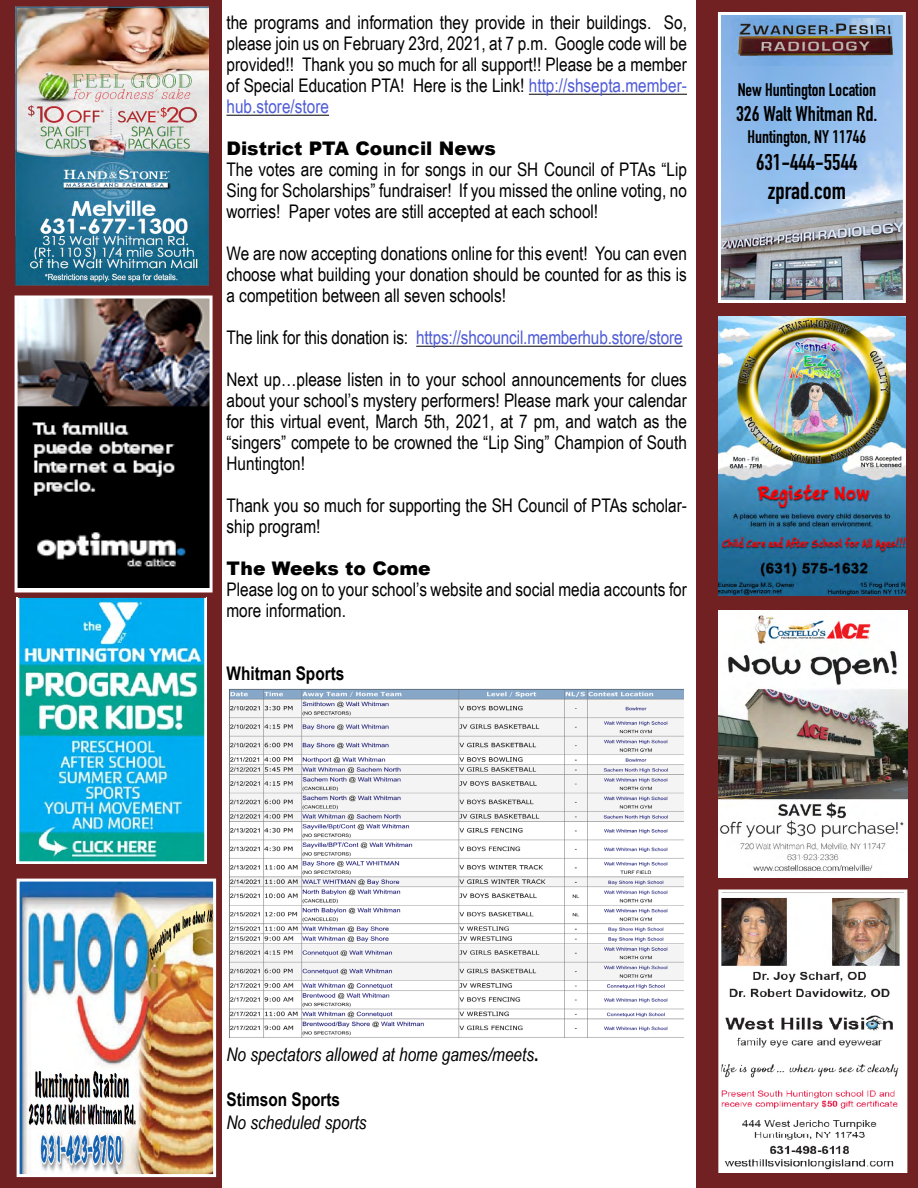
<style>
.page{position:relative;width:918px;height:1188px;background:#712121}
.page>*{position:absolute;margin:0;border:0;box-sizing:border-box;transform-origin:0 0}
.t1{font:700 24px "DIN Condensed";color:#000}
.t2{font:700 22.5px "DIN Condensed";color:#000}
.t3{font:700 21px "DIN Condensed";color:#000}
.t4{font:18.75px/21px "Arial Narrow";color:#000;text-align:justify}
.t5{font:18.75px "Arial Narrow";letter-spacing:-.01em;color:#4f5cd6}
.t6{font:italic 18.75px "Arial Narrow";color:#000}
.t7{font:900 18.75px "Arial";color:#000}
.t8{font:700 18.75px "Arial Narrow";color:#000}
.t9{font:700 18px "DIN Condensed";color:#000}
.s1{color:#4f5cd6}
.s2{color:#000}
.s3{font-weight:700;font-style:normal}
</style>
<div class="page">
<div style="left:222px;top:0;width:474px;height:1188px;background:#fff"></div>
<img style="left:718px;top:611px;width:189px;height:267px">
<img style="left:718px;top:316px;width:188px;height:280px">
<img style="left:722px;top:16px;width:180px;height:283px">
<div style="left:718px;top:12px;width:188px;height:291px;border:3px solid #fff"></div>
<img style="left:732px;top:18px;width:161px;height:48px">
<img style="left:722px;top:894px;width:181px;height:276px">
<div style="left:718px;top:890px;width:189px;height:284px;border:3px solid #fff"></div>
<img style="left:21px;top:883px;width:191px;height:290px">
<div style="left:17px;top:879px;width:199px;height:298px;border:3px solid #fff"></div>
<img style="left:16px;top:6px;width:192px;height:279px">
<img style="left:18px;top:598px;width:187px;height:266px">
<hr style="left:529px;top:94px;width:158px;height:1px;background:#444">
<hr style="left:226px;top:115px;width:103px;height:1px;background:#444">
<hr style="left:416px;top:346px;width:267px;height:1px;background:#444">
<img style="left:19px;top:300px;width:190px;height:288px">
<div style="left:15px;top:296px;width:198px;height:296px;border:3px solid #fff"></div>
<img style="left:229px;top:688px;width:455px;height:350px">
<p class="t4" style="left:226px;top:12px;width:462px">the programs and information they provide in their buildings. So, please join us on February 23rd, 2021, at 7 p.m. Google code will be provided!! Thank you so much for all support!! Please be a member of Special Education PTA! Here is the Link! <span class="s1">http://shsepta.member&shy;hub.store/store</span></p>
<p class="t7" style="left:226px;top:135px;width:271px">District PTA Council News</p>
<p class="t4" style="left:226px;top:159px;width:462px">The votes are coming in for songs in our SH Council of PTAs “Lip Sing for Scholarships” fundraiser! If you missed the online voting, no worries! Paper votes are still accepted at each school!</p>
<p class="t4" style="left:226px;top:243px;width:462px">We are now accepting donations online for this event! You can even choose what building your donation should be counted for as this is a competition between all seven schools!</p>
<p class="t5" style="left:226px;top:324px;width:458px"><span class="s2">The link for this donation is:</span> https://shcouncil.memberhub.store/store</p>
<p class="t4" style="left:226px;top:369px;width:462px">Next up…please listen in to your school announcements for clues about your school’s mystery performers! Please mark your calendar for this virtual event, March 5th, 2021, at 7 pm, and watch as the “singers” compete to be crowned the “Lip Sing” Champion of South Huntington!</p>
<p class="t4" style="left:226px;top:495px;width:462px">Thank you so much for supporting the SH Council of PTAs scholar&shy;ship program!</p>
<p class="t7" style="left:226px;top:555px;width:206px">The Weeks to Come</p>
<p class="t4" style="left:226px;top:579px;width:462px">Please log on to your school’s website and social media accounts for more information.</p>
<p class="t8" style="left:226px;top:660px;width:119px">Whitman Sports</p>
<p class="t9" style="left:738px;top:78px;width:140px">New Huntington Location</p>
<p class="t3" style="left:736px;top:100px;width:143px">326 Walt Whitman Rd.</p>
<p class="t9" style="left:748px;top:124px;width:120px">Huntington, NY 11746</p>
<p class="t2" style="left:756px;top:147px;width:103px">631-444-5544</p>
<p class="t1" style="left:768px;top:174px;width:80px">zprad.com</p>
<p class="t6" style="left:226px;top:1042px;width:313px">No spectators allowed at home games/meets<span class="s3">.</span></p>
<p class="t8" style="left:226px;top:1086px;width:115px">Stimson Sports</p>
<p class="t6" style="left:226px;top:1109px;width:142px">No scheduled sports</p>
</div>
